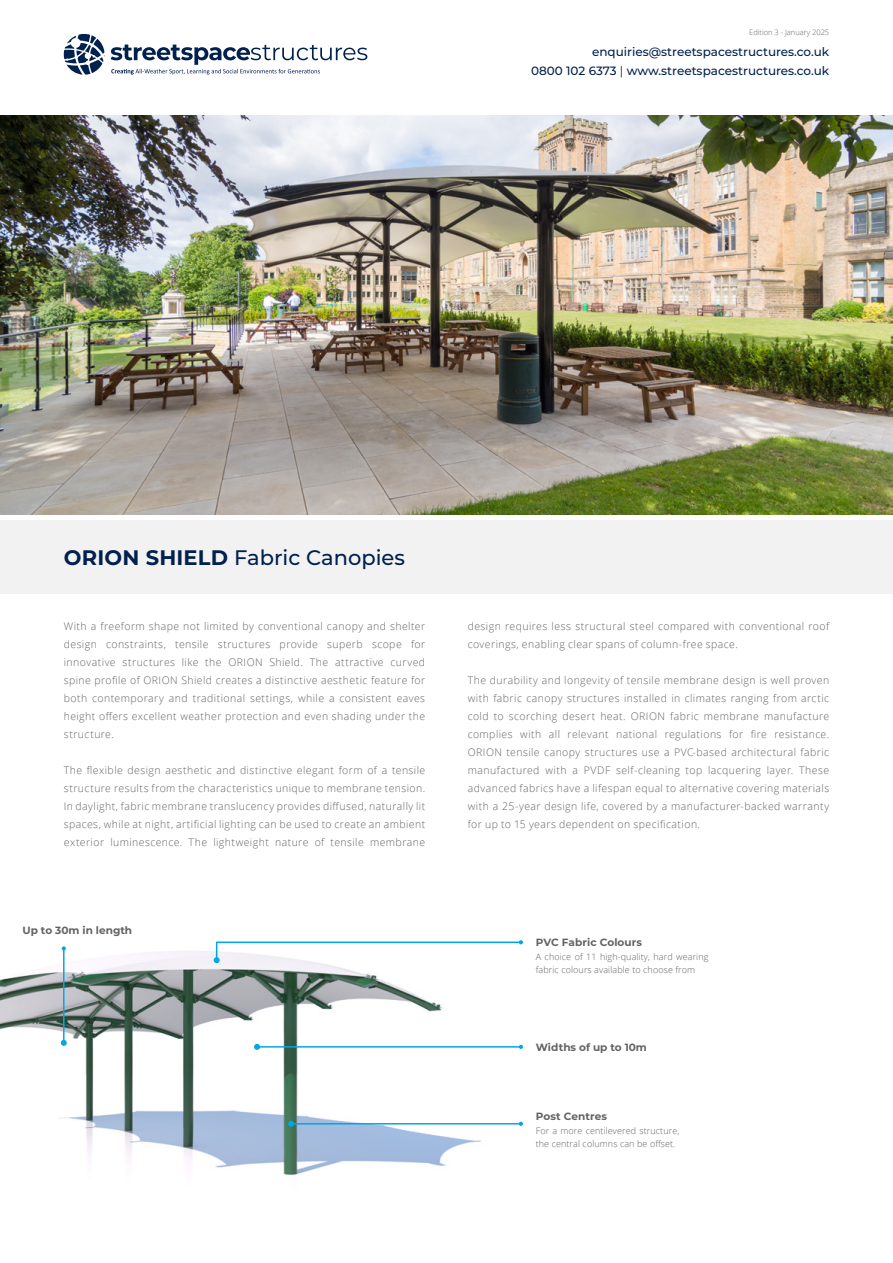
<style>
.page{position:relative;width:893px;height:1263px;background:#fff}
.page>*{position:absolute;margin:0;border:0;box-sizing:border-box;transform-origin:0 0}
.t1{font:500 21px "Montserrat";color:#00204e}
.t2{font:500 12px/18.6px "Montserrat";color:#00204e;text-align:right}
.t3{font:300 10.5px/18px "Open Sans";letter-spacing:.04em;color:#646363;text-align:justify}
.t4{font:700 10.5px "Montserrat";color:#646363}
.t5{font:300 9px/13.5px "Open Sans";letter-spacing:.01em;color:#646363}
.t6{font:300 7.5px "Open Sans";color:#646363}
.s1{font-weight:400}
.s2{font-weight:700}
</style>
<div class="page">
<img style="left:0;top:115px;width:893px;height:399px">
<div style="left:0;top:520px;width:893px;height:74px;background:#f2f2f2"></div>
<img style="left:0;top:947px;width:522px;height:229px">
<hr style="left:257px;top:1046px;width:264px;height:1px;background:#00a8e7">
<svg style="left:519px;top:1045px;width:4px;height:4px"></svg>
<svg style="left:254px;top:1044px;width:6px;height:6px"></svg>
<hr style="left:291px;top:1123px;width:230px;height:1px;background:#00a8e7">
<svg style="left:519px;top:1122px;width:4px;height:4px"></svg>
<svg style="left:288px;top:1121px;width:6px;height:6px"></svg>
<hr style="left:63px;top:948px;width:2px;height:95px;background:#00a8e7">
<svg style="left:61px;top:1040px;width:6px;height:6px"></svg>
<svg style="left:214px;top:940px;width:309px;height:23px"></svg>
<svg style="left:64px;top:34px;width:41px;height:41px"></svg>
<svg style="left:111px;top:45px;width:256px;height:30px"></svg>
<p class="t6" style="left:749px;top:27px;width:81px">Edition 3 - January 2025</p>
<p class="t2" style="left:531px;top:42px;width:300px">enquiries@streetspacestructures.co.uk<br>0800 102 6373 <span class="s1">|</span> www.streetspacestructures.co.uk</p>
<h1 class="t1" style="left:64px;top:543px;width:343px"><span class="s2">ORION SHIELD</span> Fabric Canopies</h1>
<p class="t3" style="left:64px;top:617px;width:363px">With a freeform shape not limited by conventional canopy and shelter design constraints, tensile structures provide superb scope for innovative structures like the ORION Shield. The attractive curved spine profile of ORION Shield creates a distinctive aesthetic feature for both contemporary and traditional settings, while a consistent eaves height offers excellent weather protection and even shading under the structure.</p>
<p class="t3" style="left:64px;top:761px;width:363px">The flexible design aesthetic and distinctive elegant form of a tensile structure results from the characteristics unique to membrane tension.<br>In daylight, fabric membrane translucency provides diffused, naturally lit spaces, while at night, artificial lighting can be used to create an ambient exterior luminescence. The lightweight nature of tensile membrane</p>
<p class="t4" style="left:22px;top:922px;width:111px">Up to 30m in length</p>
<p class="t3" style="left:468px;top:617px;width:363px">design requires less structural steel compared with conventional roof coverings, enabling clear spans of column-free space.</p>
<p class="t3" style="left:468px;top:671px;width:363px">The durability and longevity of tensile membrane design is well proven with fabric canopy structures installed in climates ranging from arctic cold to scorching desert heat. ORION fabric membrane manufacture complies with all relevant national regulations for fire resistance.<br>ORION tensile canopy structures use a PVC-based architectural fabric manufactured with a PVDF self-cleaning top lacquering layer. These advanced fabrics have a lifespan equal to alternative covering materials with a 25-year design life, covered by a manufacturer-backed warranty for up to 15 years dependent on specification.</p>
<p class="t4" style="left:536px;top:935px;width:108px">PVC Fabric Colours</p>
<p class="t5" style="left:536px;top:949px;width:174px">A choice of 11 high-quality, hard wearing fabric colours available to choose from</p>
<p class="t4" style="left:536px;top:1040px;width:113px">Widths of up to 10m</p>
<p class="t4" style="left:536px;top:1109px;width:73px">Post Centres</p>
<p class="t5" style="left:536px;top:1124px;width:145px">For a more centilevered structure, the central columns can be offset.</p>
</div>
